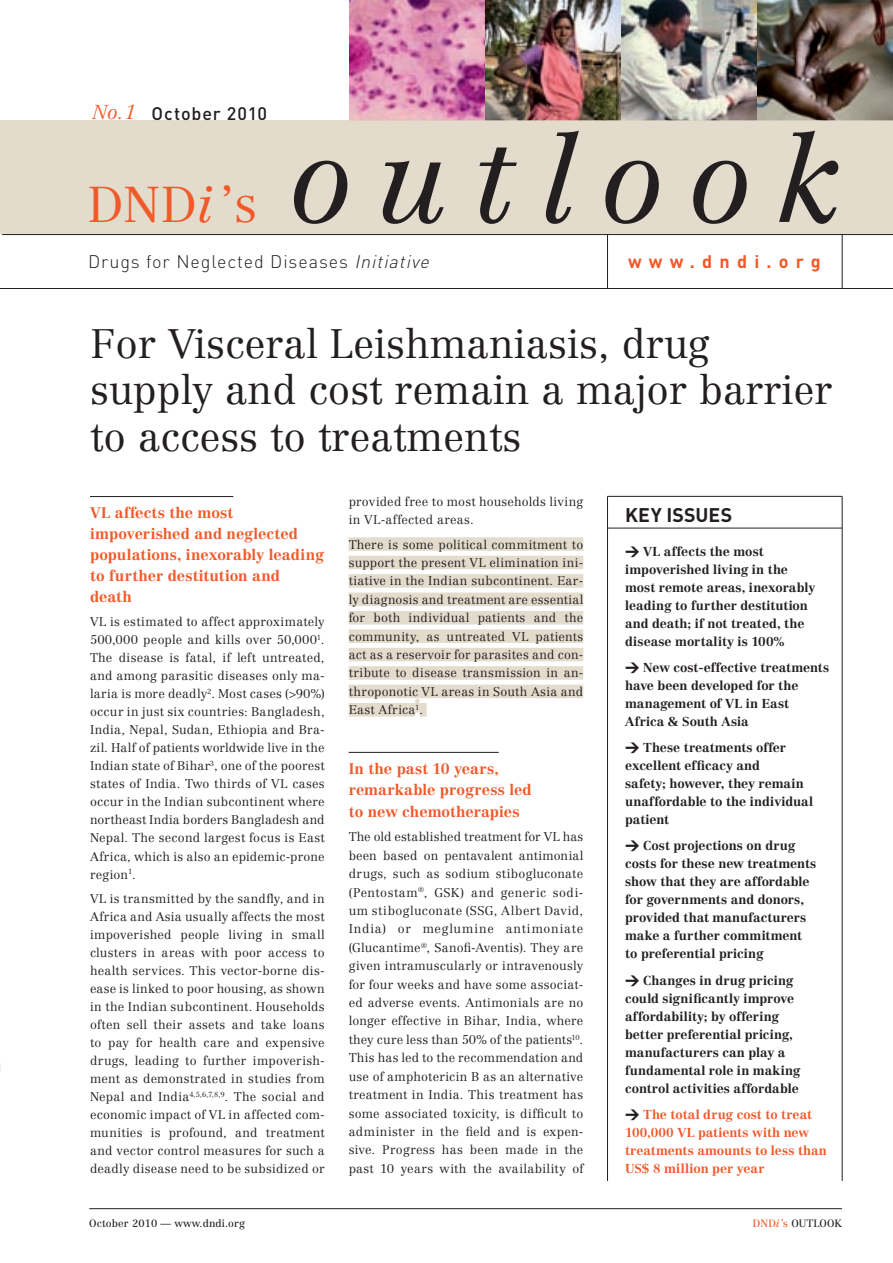
<style>
.page{position:relative;width:893px;height:1263px;background:#fff}
.page>*{position:absolute;margin:0;border:0;box-sizing:border-box;transform-origin:0 0}
.t1{font:italic 300 120px "Centennial";letter-spacing:.195em;color:#231f20}
.t2{font:49.5px "Centennial Light SC";color:#f15929}
.t3{font:300 40.5px/46.5px "Centennial";color:#231f20}
.t4{font:italic 300 19.8px "Centennial";color:#f15929}
.t5{font:700 19.5px "DIN";letter-spacing:.01em;color:#231f20}
.t6{font:300 18px "DIN";letter-spacing:.05em;color:#231f20}
.t7{font:700 18px "DIN";letter-spacing:.4em;color:#f15929}
.t8{font:500 18px "DIN";letter-spacing:.05em;color:#231f20}
.t9{font:700 15px/21px "Centennial";letter-spacing:.01em;color:#f15929}
.t10{font:700 12.75px/18px "Centennial";letter-spacing:.01em;color:#231f20}
.t11{font:700 12.75px/18px "Centennial";letter-spacing:.01em;color:#f15929}
.t12{font:300 12.45px/18px "Centennial";letter-spacing:.025em;color:#231f20;text-align:justify}
.t13{font:10.5px "Centennial";letter-spacing:.01em;color:#231f20}
.s1{font-family:"Centennial Light Italic Os F"}
.s2{font-style:italic}
.s3{font-family:"DIN";font-weight:900;font-size:14.25px}
.s4{font-family:"DIN";font-weight:900;font-size:14.25px;color:#231f20}
.s5{color:#f15929}
.s6{font-style:italic;color:#f15929}
</style>
<div class="page">
<hr style="left:90px;top:496px;width:143px;height:1px;background:#231f20">
<div style="left:349px;top:537px;width:234px;height:14px;background:#e3dbcc"></div>
<div style="left:349px;top:556px;width:234px;height:13px;background:#e3dbcc"></div>
<div style="left:349px;top:574px;width:234px;height:14px;background:#e3dbcc"></div>
<div style="left:349px;top:592px;width:234px;height:14px;background:#e3dbcc"></div>
<div style="left:349px;top:611px;width:234px;height:13px;background:#e3dbcc"></div>
<div style="left:349px;top:629px;width:234px;height:14px;background:#e3dbcc"></div>
<div style="left:349px;top:648px;width:234px;height:13px;background:#e3dbcc"></div>
<div style="left:349px;top:666px;width:234px;height:14px;background:#e3dbcc"></div>
<div style="left:349px;top:685px;width:234px;height:13px;background:#e3dbcc"></div>
<div style="left:349px;top:703px;width:66px;height:13px;background:#e3dbcc"></div>
<hr style="left:415px;top:699px;width:4px;height:13px;background:#e3dbcc">
<div style="left:419px;top:703px;width:8px;height:13px;background:#e3dbcc"></div>
<hr style="left:349px;top:752px;width:150px;height:1px;background:#231f20">
<hr style="left:607px;top:496px;width:235px;height:1px;background:#231f20">
<hr style="left:607px;top:528px;width:235px;height:1px;background:#231f20">
<hr style="left:607px;top:496px;width:1px;height:685px;background:#231f20">
<hr style="left:842px;top:496px;width:1px;height:685px;background:#231f20">
<img style="left:350px;top:0;width:543px;height:120px">
<div style="left:0;top:120px;width:893px;height:115px;background:#e3dbcc"></div>
<hr style="left:0;top:288px;width:893px;height:1px;background:#231f20">
<hr style="left:2px;top:234px;width:891px;height:1px;background:#231f20">
<hr style="left:607px;top:235px;width:1px;height:54px;background:#231f20">
<hr style="left:842px;top:235px;width:1px;height:54px;background:#231f20">
<hr style="left:89px;top:1208px;width:753px;height:1px;background:#231f20">
<h3 class="t4" style="left:93px;top:100px;width:45px">No.1</h3>
<h3 class="t8" style="left:152px;top:102px;width:117px">October 2010</h3>
<h2 class="t2" style="left:87px;top:175px;width:171px">DND<span class="s1">i</span> ’s</h2>
<h1 class="t1" style="left:288px;top:107px;width:555px">outlook</h1>
<h3 class="t6" style="left:88px;top:250px;width:347px">Drugs for Neglected Diseases <span class="s2">Initiative</span></h3>
<h3 class="t7" style="left:628px;top:250px;width:194px">www.dndi.org</h3>
<h3 class="t3" style="left:90px;top:320px;width:744px">For Visceral Leishmaniasis, drug supply and cost remain a major barrier to access to treatments</h3>
<p class="t9" style="left:90px;top:502px;width:235px">VL affects the most impoverished and neglected populations, inexorably leading to further destitution and death</p>
<p class="t12" style="left:90px;top:613px;width:236px">VL is estimated to affect approximately 500,000 people and kills over 50,000<sup>1</sup>.<br>The disease is fatal, if left untreated, and among parasitic diseases only ma&shy;laria is more deadly<sup>2</sup>. Most cases (&gt;90%) occur in just six countries: Bangladesh, India, Nepal, Sudan, Ethiopia and Bra&shy;zil. Half of patients worldwide live in the Indian state of Bihar<sup>3</sup>, one of the poorest states of India. Two thirds of VL cases occur in the Indian subcontinent where northeast India borders Bangladesh and Nepal. The second largest focus is East Africa, which is also an epidemic-prone region<sup>1</sup>.</p>
<p class="t12" style="left:90px;top:889px;width:236px">VL is transmitted by the sandfly, and in Africa and Asia usually affects the most impoverished people living in small clusters in areas with poor access to health services. This vector-borne dis&shy;ease is linked to poor housing, as shown in the Indian subcontinent. Households often sell their assets and take loans to pay for health care and expensive drugs, leading to further impoverish&shy;ment as demonstrated in studies from Nepal and India<sup>4,5,6,7,8,9</sup>. The social and economic impact of VL in affected com&shy;munities is profound, and treatment and vector control measures for such a deadly disease need to be subsidized or</p>
<p class="t12" style="left:349px;top:492px;width:236px;line-height:18.5px">provided free to most households living in VL-affected areas.</p>
<p class="t12" style="left:349px;top:535px;width:236px;line-height:18.5px">There is some political commitment to support the present VL elimination ini&shy;tiative in the Indian subcontinent. Ear&shy;ly diagnosis and treatment are essential for both individual patients and the community, as untreated VL patients act as a reservoir for parasites and con&shy;tribute to disease transmission in an&shy;throponotic VL areas in South Asia and East Africa<sup>1</sup>.</p>
<p class="t9" style="left:349px;top:758px;width:185px;line-height:21.5px">In the past 10 years, remarkable progress led to new chemotherapies</p>
<p class="t12" style="left:349px;top:827px;width:236px;line-height:18.5px">The old established treatment for VL has been based on pentavalent antimonial drugs, such as sodium stibogluconate (Pentostam<sup>®</sup>, GSK) and generic sodi&shy;um stibogluconate (SSG, Albert David, India) or meglumine antimoniate (Glucantime<sup>®</sup>, Sanofi-Aventis). They are given intramuscularly or intravenously for four weeks and have some associat&shy;ed adverse events. Antimonials are no longer effective in Bihar, India, where they cure less than 50% of the patients<sup>10</sup>.<br>This has led to the recommendation and use of amphotericin B as an alternative treatment in India. This treatment has some associated toxicity, is difficult to administer in the field and is expen&shy;sive. Progress has been made in the past 10 years with the availability of</p>
<h3 class="t5" style="left:625px;top:502px;width:109px">KEY ISSUES</h3>
<p class="t10" style="left:625px;top:542px;width:192px"><span class="s3">&gt;</span> VL affects the most impoverished living in the most remote areas, inexorably leading to further destitution and death; if not treated, the disease mortality is 100%</p>
<p class="t10" style="left:625px;top:659px;width:206px"><span class="s3">&gt;</span> new cost-effective treatments have been developed for the management of VL in east<br>Africa &amp; South Asia</p>
<p class="t10" style="left:625px;top:739px;width:190px"><span class="s3">&gt;</span> These treatments offer excellent efficacy and<br>safety; however, they remain unaffordable to the individual patient</p>
<p class="t10" style="left:625px;top:837px;width:193px"><span class="s3">&gt;</span> Cost projections on drug costs for these new treatments show that they are affordable for governments and donors, provided that manufacturers make a further commitment to preferential pricing</p>
<p class="t10" style="left:625px;top:971px;width:177px"><span class="s3">&gt;</span> Changes in drug pricing could significantly improve affordability; by offering better preferential pricing, manufacturers can play a fundamental role in making control activities affordable</p>
<p class="t11" style="left:625px;top:1105px;width:203px"><span class="s4">&gt;</span> The total drug cost to treat<br>100,000 VL patients with new treatments amounts to less than<br>US$ 8 million per year</p>
<p class="t13" style="left:89px;top:1217px;width:157px">October 2010 — www.dndi.org</p>
<p class="t13" style="left:753px;top:1217px;width:91px"><span class="s5">DND</span><span class="s6">i</span> <span class="s5">’s</span> OUTLOOK</p>
</div>
